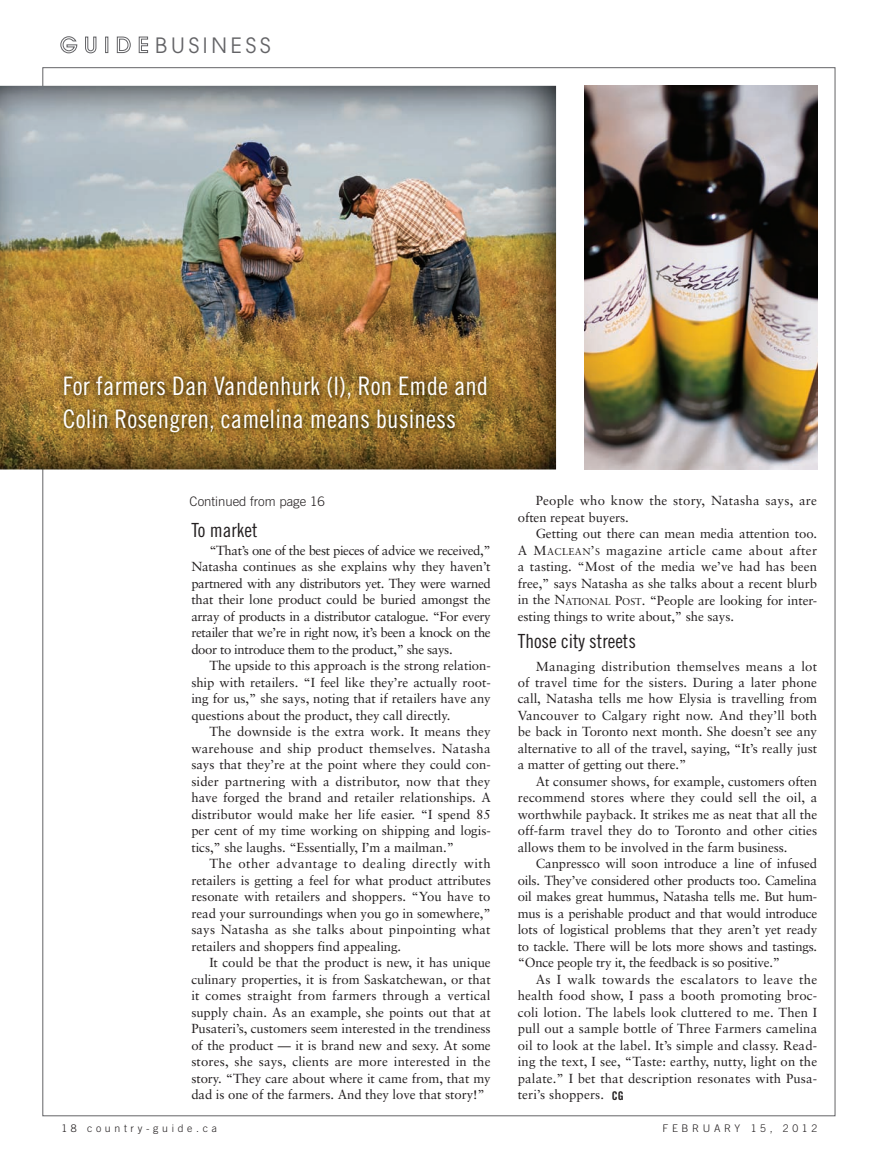
<style>
.page{position:relative;width:878px;height:1161px;background:#fff}
.page>*{position:absolute;margin:0;border:0;box-sizing:border-box;transform-origin:0 0}
.t1{font:25.5px/33px "Trade Gothic Cond Eighteen";letter-spacing:.005em;color:#fff}
.t2{font:21px "Avant Garde";letter-spacing:.18em;color:#636366}
.t3{font:19.5px "Trade Gothic Cond Eighteen";color:#231f20}
.t4{font:13.2px "Sabon";letter-spacing:-.005em;color:#231f20}
.t5{font:13.2px "Sabon";letter-spacing:-.03em;color:#231f20}
.t6{font:13.2px "Sabon";letter-spacing:.015em;color:#231f20}
.t7{font:13.2px "Sabon";letter-spacing:.02em;color:#231f20}
.t8{font:13.2px "Sabon";letter-spacing:.03em;color:#231f20}
.t9{font:13.2px "Sabon";letter-spacing:.035em;color:#231f20}
.t10{font:13.2px "Sabon";letter-spacing:.025em;color:#231f20}
.t11{font:300 13.2px "Trade Gothic";color:#231f20}
.t12{font:300 10.5px "Trade Gothic";letter-spacing:.35em;color:#231f20}
.s1{font-style:inherit}
.s2{font-size:9.9px}
.s3{font-family:"Trade Gothic Bold Cond Twenty";font-size:12px}
</style>
<div class="page">
<svg style="left:60px;top:36px;width:17px;height:17px"></svg>
<svg style="left:85px;top:37px;width:11px;height:16px"></svg>
<div style="left:105px;top:37px;width:3px;height:16px;border:1px solid #636366"></div>
<svg style="left:117px;top:37px;width:14px;height:16px"></svg>
<svg style="left:139px;top:37px;width:9px;height:16px"></svg>
<img style="left:0;top:86px;width:556px;height:384px">
<img style="left:584px;top:86px;width:233px;height:384px">
<img style="left:55px;top:367px;width:438px;height:72px">
<p class="t2" style="left:155px;top:33px;width:117px">BUSINESS</p>
<p class="t1" style="left:63px;top:369px;width:427px">For farmers Dan Vandenhurk (l), Ron Emde and<br>Colin Rosengren, camelina means business</p>
<p class="t11" style="left:190px;top:493px;width:136px">Continued from page 16</p>
<p class="t3" style="left:191px;top:519px;width:68px">To market</p>
<p class="t5" style="left:209px;top:543px;width:283px">“That’s one of the best pieces of advice we received,”</p>
<p class="t4" style="left:191px;top:559px;width:301px">Natasha continues as she explains why they haven’t</p>
<p class="t5" style="left:191px;top:576px;width:301px">partnered with any distributors yet. They were warned</p>
<p class="t4" style="left:191px;top:592px;width:301px">that their lone product could be buried amongst the</p>
<p class="t5" style="left:191px;top:609px;width:301px">array of products in a distributor catalogue. “For every</p>
<p class="t5" style="left:191px;top:625px;width:301px">retailer that we’re in right now, it’s been a knock on the</p>
<p class="t5" style="left:191px;top:642px;width:263px">door to introduce them to the product,” she says.</p>
<p class="t4" style="left:209px;top:658px;width:283px">The upside to this approach is the strong relation-</p>
<p class="t4" style="left:191px;top:675px;width:301px">ship with retailers. “I feel like they’re actually root-</p>
<p class="t4" style="left:191px;top:691px;width:301px">ing for us,” she says, noting that if retailers have any</p>
<p class="t4" style="left:191px;top:708px;width:260px">questions about the product, they call directly.</p>
<p class="t4" style="left:209px;top:724px;width:283px">The downside is the extra work. It means they</p>
<p class="t7" style="left:191px;top:741px;width:301px">warehouse and ship product themselves. Natasha</p>
<p class="t4" style="left:191px;top:757px;width:301px">says that they’re at the point where they could con-</p>
<p class="t6" style="left:191px;top:774px;width:301px">sider partnering with a distributor, now that they</p>
<p class="t4" style="left:191px;top:790px;width:301px">have forged the brand and retailer relationships. A</p>
<p class="t4" style="left:191px;top:807px;width:301px">distributor would make her life easier. “I spend 85</p>
<p class="t4" style="left:191px;top:823px;width:301px">per cent of my time working on shipping and logis-</p>
<p class="t4" style="left:191px;top:840px;width:264px">tics,” she laughs. “Essentially, I’m a mailman.”</p>
<p class="t9" style="left:209px;top:856px;width:283px">The other advantage to dealing directly with</p>
<p class="t4" style="left:191px;top:873px;width:301px">retailers is getting a feel for what product attributes</p>
<p class="t4" style="left:191px;top:889px;width:301px">resonate with retailers and shoppers. “You have to</p>
<p class="t4" style="left:191px;top:905px;width:301px">read your surroundings when you go in somewhere,”</p>
<p class="t4" style="left:191px;top:922px;width:301px">says Natasha as she talks about pinpointing what</p>
<p class="t4" style="left:191px;top:938px;width:211px">retailers and shoppers find appealing.</p>
<p class="t4" style="left:209px;top:955px;width:283px">It could be that the product is new, it has unique</p>
<p class="t4" style="left:191px;top:971px;width:301px">culinary properties, it is from Saskatchewan, or that</p>
<p class="t6" style="left:191px;top:988px;width:301px">it comes straight from farmers through a vertical</p>
<p class="t4" style="left:191px;top:1004px;width:301px">supply chain. As an example, she points out that at</p>
<p class="t4" style="left:191px;top:1021px;width:301px">Pusateri’s, customers seem interested in the trendiness</p>
<p class="t4" style="left:191px;top:1037px;width:301px">of the product — it is brand new and sexy. At some</p>
<p class="t4" style="left:191px;top:1054px;width:300px">stores, she says, clients are more interested in the</p>
<p class="t4" style="left:191px;top:1070px;width:301px">story. “They care about where it came from, that my</p>
<p class="t4" style="left:191px;top:1087px;width:295px">dad is one of the farmers. And they love that story!”</p>
<p class="t6" style="left:535px;top:493px;width:283px">People who know the story, Natasha says, are</p>
<p class="t4" style="left:518px;top:509px;width:113px">often repeat buyers.</p>
<p class="t4" style="left:535px;top:526px;width:283px">Getting out there can mean media attention too.</p>
<p class="t8" style="left:518px;top:543px;width:301px">A <span class="s1">M</span><span class="s2">ACLEAN</span><span class="s1">’</span><span class="s2">S</span> magazine article came about after</p>
<p class="t4" style="left:518px;top:559px;width:301px">a tasting. “Most of the media we’ve had has been</p>
<p class="t4" style="left:518px;top:576px;width:301px">free,” says Natasha as she talks about a recent blurb</p>
<p class="t4" style="left:518px;top:592px;width:301px">in the <span class="s1">N</span><span class="s2">ATIONAL</span> <span class="s1">P</span><span class="s2">OST</span>. “People are looking for inter-</p>
<p class="t4" style="left:517px;top:609px;width:218px">esting things to write about,” she says.</p>
<p class="t3" style="left:517px;top:629px;width:120px">Those city streets</p>
<p class="t7" style="left:535px;top:658px;width:283px">Managing distribution themselves means a lot</p>
<p class="t4" style="left:518px;top:675px;width:301px">of travel time for the sisters. During a later phone</p>
<p class="t4" style="left:518px;top:691px;width:301px">call, Natasha tells me how Elysia is travelling from</p>
<p class="t4" style="left:518px;top:708px;width:301px">Vancouver to Calgary right now. And they’ll both</p>
<p class="t4" style="left:518px;top:724px;width:301px">be back in Toronto next month. She doesn’t see any</p>
<p class="t4" style="left:518px;top:741px;width:301px">alternative to all of the travel, saying, “It’s really just</p>
<p class="t4" style="left:518px;top:757px;width:170px">a matter of getting out there.”</p>
<p class="t4" style="left:535px;top:774px;width:283px">At consumer shows, for example, customers often</p>
<p class="t4" style="left:518px;top:790px;width:301px">recommend stores where they could sell the oil, a</p>
<p class="t4" style="left:518px;top:807px;width:301px">worthwhile payback. It strikes me as neat that all the</p>
<p class="t4" style="left:518px;top:823px;width:301px">off-farm travel they do to Toronto and other cities</p>
<p class="t4" style="left:518px;top:840px;width:271px">allows them to be involved in the farm business.</p>
<p class="t4" style="left:535px;top:856px;width:283px">Canpressco will soon introduce a line of infused</p>
<p class="t4" style="left:518px;top:873px;width:301px">oils. They’ve considered other products too. Camelina</p>
<p class="t4" style="left:518px;top:889px;width:301px">oil makes great hummus, Natasha tells me. But hum-</p>
<p class="t4" style="left:518px;top:906px;width:301px">mus is a perishable product and that would introduce</p>
<p class="t4" style="left:518px;top:922px;width:301px">lots of logistical problems that they aren’t yet ready</p>
<p class="t4" style="left:518px;top:939px;width:301px">to tackle. There will be lots more shows and tastings.</p>
<p class="t4" style="left:518px;top:955px;width:264px">“Once people try it, the feedback is so positive.”</p>
<p class="t10" style="left:535px;top:972px;width:283px">As I walk towards the escalators to leave the</p>
<p class="t4" style="left:518px;top:988px;width:301px">health food show, I pass a booth promoting broc-</p>
<p class="t4" style="left:518px;top:1004px;width:301px">coli lotion. The labels look cluttered to me. Then I</p>
<p class="t4" style="left:518px;top:1021px;width:301px">pull out a sample bottle of Three Farmers camelina</p>
<p class="t4" style="left:518px;top:1037px;width:301px">oil to look at the label. It’s simple and classy. Read-</p>
<p class="t4" style="left:518px;top:1054px;width:301px">ing the text, I see, “Taste: earthy, nutty, light on the</p>
<p class="t4" style="left:518px;top:1070px;width:301px">palate.” I bet that description resonates with Pusa-</p>
<p class="t4" style="left:518px;top:1087px;width:108px">teri’s shoppers. <span class="s3">CG</span></p>
<p class="t12" style="left:61px;top:1122px;width:157px">18 country-guide.ca</p>
<p class="t12" style="left:662px;top:1122px;width:156px">FEBRUARY 15, 2012</p>
</div>
